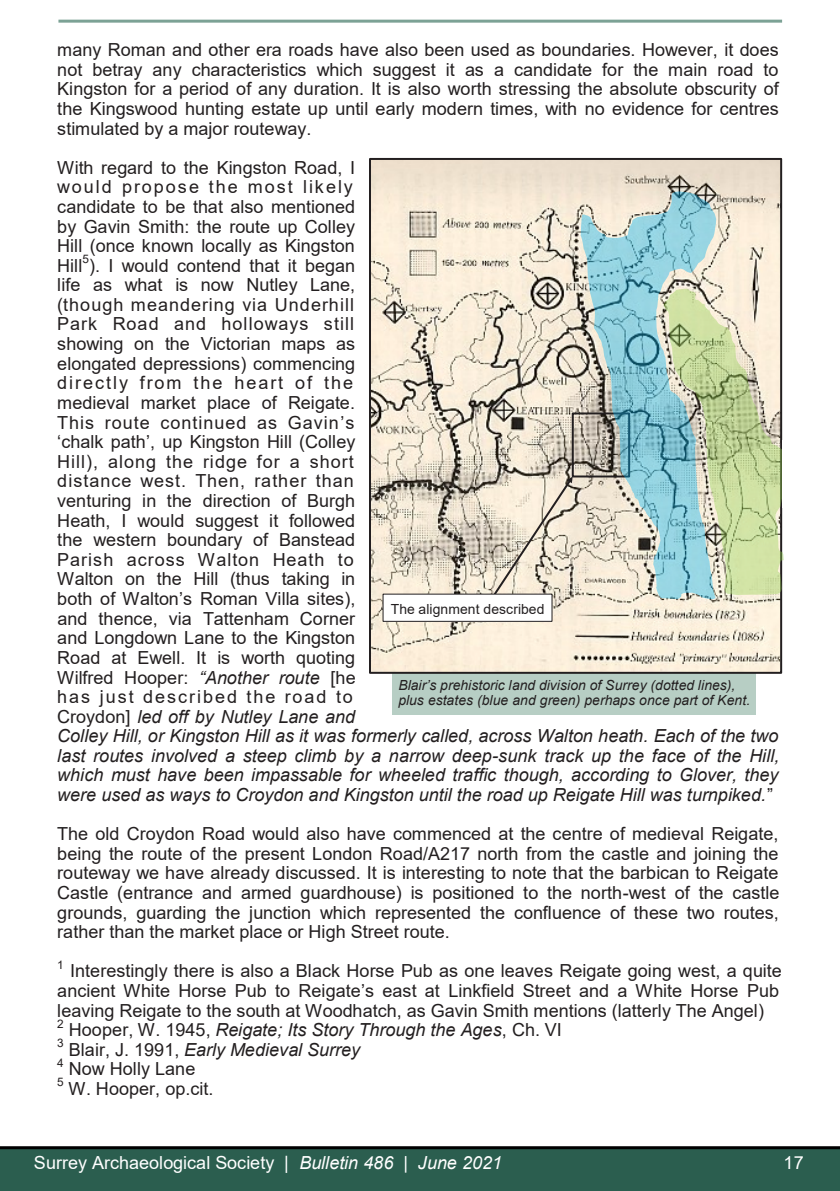
<style>
.page{position:relative;width:840px;height:1191px;background:#fff}
.page>*{position:absolute;margin:0;border:0;box-sizing:border-box;transform-origin:0 0}
.t1{font:18px/19.6px "Arial";letter-spacing:.005em;color:#231f20}
.t2{font:italic 18px "Arial";letter-spacing:.005em;color:#231f20}
.t3{font:18px "Arial";letter-spacing:.005em;color:#fff}
.t4{font:italic 14px/15.2px "Arial";color:#231f20}
.t5{font:14px "Arial";color:#231f20}
.t6{font:11.8px "Arial";color:#231f20}
.s1{font-style:italic}
.s2{font-style:normal}
</style>
<div class="page">
<div style="left:0;top:1148px;width:839px;height:43px;background:#2b5e4f"></div>
<hr style="left:0;top:1146px;width:839px;height:3px;background:#000">
<hr style="left:58px;top:20px;width:723px;height:3px;background:#7ca295">
<div style="left:392px;top:672px;width:363px;height:42px;background:#b7cec4"></div>
<img style="left:372px;top:161px;width:406px;height:510px">
<div style="left:369px;top:158px;width:412px;height:516px;border:2px solid #231f20"></div>
<div style="left:571px;top:412px;width:58px;height:65px;border:2px solid #231f20"></div>
<svg style="left:492px;top:476px;width:80px;height:121px;background:#ded5c4"></svg>
<div style="left:383px;top:594px;width:168px;height:27px;background:#fff"></div>
<div style="left:382px;top:593px;width:170px;height:29px;border:1px solid #231f20"></div>
<svg style="left:580px;top:190px;width:136px;height:409px;background:#abc7c7"></svg>
<svg style="left:663px;top:288px;width:121px;height:307px;background:#bbceaf"></svg>
<div style="left:781px;top:441px;width:29px;height:67px;background:#fff"></div>
<p class="t1" style="left:57px;top:40px;width:722px;text-align:justify">many Roman and other era roads have also been used as boundaries. However, it does not betray any characteristics which suggest it as a candidate for the main road to Kingston for a period of any duration. It is also worth stressing the absolute obscurity of the Kingswood hunting estate up until early modern times, with no evidence for centres stimulated by a major routeway.</p>
<p class="t1" style="left:57px;top:157px;width:299px">With regard to the Kingston Road, I would propose the most likely candidate to be that also mentioned by Gavin Smith: the route up Colley Hill (once known locally as Kingston Hill ). I would contend that it began</p>
<p class="t6" style="left:82px;top:251px;width:8px">5</p>
<p class="t1" style="left:57px;top:275px;width:723px">life as what is now Nutley Lane,<br>(though meandering via Underhill<br>Park Road and holloways still<br>showing on the Victorian maps as<br>elongated depressions) commencing<br>directly from the heart of the<br>medieval market place of Reigate.<br>This route continued as Gavin’s<br>‘chalk path’, up Kingston Hill (Colley<br>Hill), along the ridge for a short<br>distance west. Then, rather than<br>venturing in the direction of Burgh<br>Heath, I would suggest it followed<br>the western boundary of Banstead<br>Parish across Walton Heath to<br>Walton on the Hill (thus taking in<br>both of Walton’s Roman Villa sites),<br>and thence, via Tattenham Corner<br>and Longdown Lane to the Kingston<br>Road at Ewell. It is worth quoting<br>Wilfred Hooper: <span class="s1">“Another route</span> [he<br>has just described the road to<br>Croydon] <span class="s1">led off by Nutley Lane and<br>Colley Hill, or Kingston Hill as it was formerly called, across Walton heath. Each of the two last routes involved a steep climb by a narrow deep-sunk track up the face of the Hill, which must have been impassable for wheeled traffic though, according to Glover, they were used as ways to Croydon and Kingston until the road up Reigate Hill was turnpiked.</span>”</p>
<p class="t1" style="left:57px;top:823px;width:723px;text-align:justify">The old Croydon Road would also have commenced at the centre of medieval Reigate, being the route of the present London Road/A217 north from the castle and joining the routeway we have already discussed. It is interesting to note that the barbican to Reigate Castle (entrance and armed guardhouse) is positioned to the north-west of the castle grounds, guarding the junction which represented the confluence of these two routes, rather than the market place or High Street route.</p>
<p class="t6" style="left:57px;top:956px;width:8px">1</p>
<p class="t5" style="left:390px;top:599px;width:155px">The alignment described</p>
<p class="t4" style="left:398px;top:677px;width:353px">Blair’s prehistoric land division of Surrey (dotted lines), plus estates (blue and green) perhaps once part of Kent.</p>
<p class="t1" style="left:57px;top:961px;width:725px;text-indent:13px">Interestingly there is also a Black Horse Pub as one leaves Reigate going west, a quite ancient White Horse Pub to Reigate’s east at Linkfield Street and a White Horse Pub leaving Reigate to the south at Woodhatch, as Gavin Smith mentions (latterly The Angel)</p>
<p class="t6" style="left:57px;top:1015px;width:8px">2</p>
<p class="t2" style="left:69px;top:1018px;width:494px"><span class="s2">Hooper, W. 1945,</span> Reigate; Its Story Through the Ages<span class="s2">, Ch. VI</span></p>
<p class="t6" style="left:57px;top:1035px;width:8px">3</p>
<p class="t2" style="left:69px;top:1037px;width:293px"><span class="s2">Blair, J. 1991,</span> Early Medieval Surrey</p>
<p class="t6" style="left:57px;top:1054px;width:8px">4</p>
<p class="t1" style="left:69px;top:1059px;width:128px">Now Holly Lane</p>
<p class="t6" style="left:57px;top:1074px;width:8px">5</p>
<p class="t1" style="left:68px;top:1078px;width:146px">W. Hooper, op.cit.</p>
<p class="t3" style="left:34px;top:1149px;width:469px">Surrey Archaeological Society | <span class="s1">Bulletin 486 | June 2021</span></p>
<p class="t3" style="left:783px;top:1149px;width:22px">17</p>
</div>
